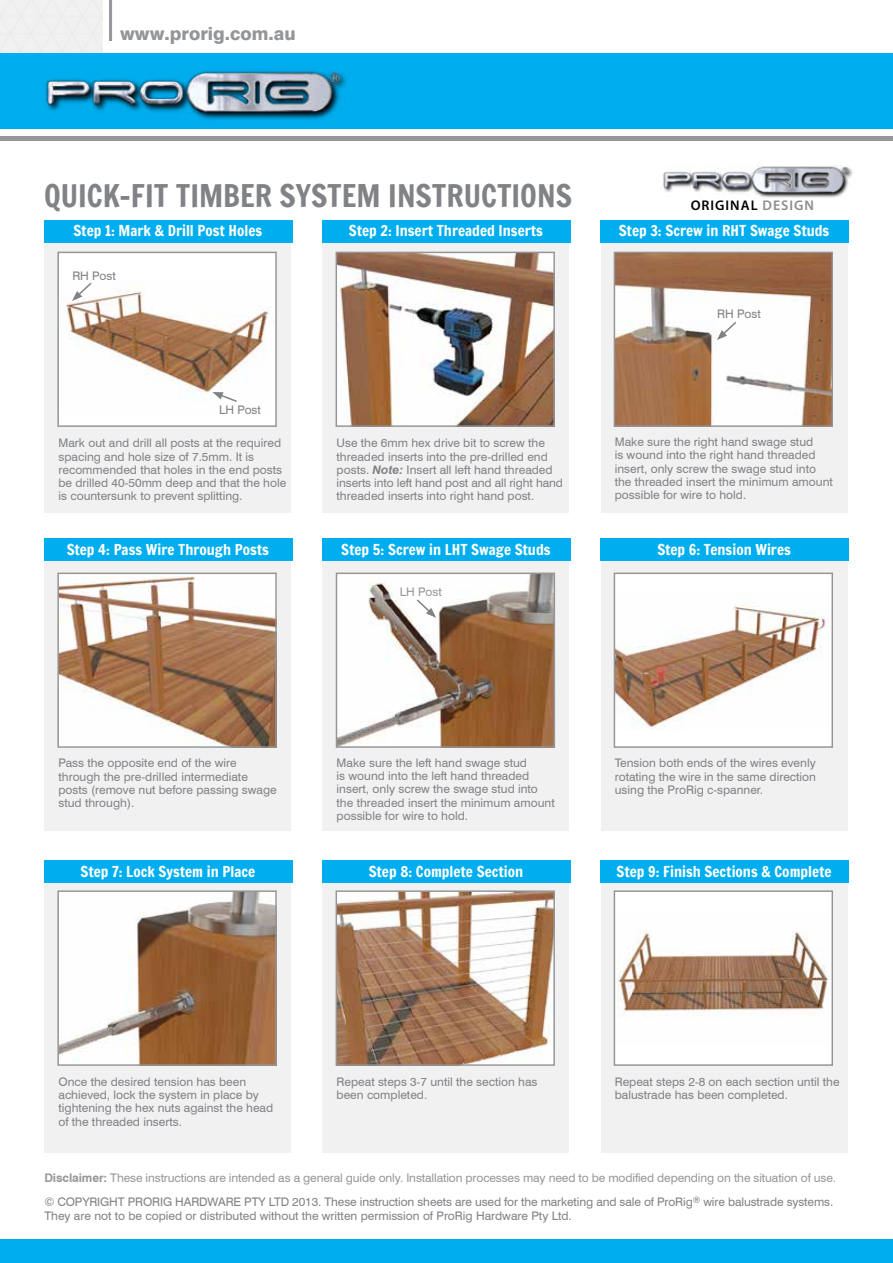
<style>
.page{position:relative;width:893px;height:1263px;background:#fff}
.page>*{position:absolute;margin:0;border:0;box-sizing:border-box;transform-origin:0 0}
.t1{font:30.6px "Francois One";color:#808285}
.t2{font:800 18px "Swiss 721 BT";color:#939598}
.t3{font:14.7px "Francois One";color:#fff}
.t4{font:600 14.1px "Myriad Pro";letter-spacing:.07em;color:#000}
.t5{font:11.85px/13.4px "Swiss 721 BT";color:#808285}
.t6{font:11.85px "Swiss 721 BT";letter-spacing:-.01em;color:#95979a}
.s1{font-weight:700;font-style:italic}
.s2{color:#8a8c8e}
.s3{color:#95979a}
.s4{font-weight:700}
</style>
<div class="page">
<div style="left:0;top:0;width:102px;height:54px;background:#f1f1f2"></div>
<hr style="left:109px;top:0;width:3px;height:41px;background:#95979a">
<div style="left:0;top:54px;width:893px;height:75px;background:#00aeef"></div>
<div style="left:0;top:1239px;width:893px;height:24px;background:#00aeef"></div>
<img style="left:26px;top:37px;width:336px;height:100px">
<hr style="left:0;top:137px;width:893px;height:4px;background:#95979a">
<div style="left:44px;top:220px;width:248px;height:23px;background:#00aeef"></div>
<div style="left:44px;top:243px;width:247px;height:270px;background:#f1f1f2"></div>
<div style="left:44px;top:561px;width:247px;height:269px;background:#f1f1f2"></div>
<div style="left:44px;top:883px;width:247px;height:269px;background:#f1f1f2"></div>
<div style="left:58px;top:252px;width:218px;height:174px;background:#fff"></div>
<img style="left:66px;top:289px;width:208px;height:111px">
<div style="left:57px;top:252px;width:220px;height:175px;border:1px solid #939598"></div>
<div style="left:322px;top:220px;width:248px;height:23px;background:#00aeef"></div>
<div style="left:322px;top:243px;width:247px;height:270px;background:#f1f1f2"></div>
<div style="left:322px;top:561px;width:247px;height:269px;background:#f1f1f2"></div>
<div style="left:322px;top:883px;width:247px;height:269px;background:#f1f1f2"></div>
<img style="left:338px;top:254px;width:215px;height:171px">
<div style="left:336px;top:252px;width:219px;height:175px;border:1px solid #939598"></div>
<div style="left:601px;top:220px;width:248px;height:23px;background:#00aeef"></div>
<div style="left:601px;top:243px;width:246px;height:270px;background:#f1f1f2"></div>
<div style="left:601px;top:561px;width:246px;height:269px;background:#f1f1f2"></div>
<div style="left:601px;top:883px;width:246px;height:269px;background:#f1f1f2"></div>
<img style="left:616px;top:254px;width:215px;height:171px">
<div style="left:614px;top:252px;width:219px;height:175px;border:1px solid #939598"></div>
<div style="left:44px;top:538px;width:248px;height:23px;background:#00aeef"></div>
<img style="left:59px;top:575px;width:216px;height:171px">
<div style="left:57px;top:573px;width:220px;height:175px;border:1px solid #939598"></div>
<div style="left:322px;top:538px;width:248px;height:23px;background:#00aeef"></div>
<div style="left:601px;top:538px;width:248px;height:23px;background:#00aeef"></div>
<div style="left:44px;top:860px;width:248px;height:23px;background:#00aeef"></div>
<img style="left:59px;top:892px;width:216px;height:172px">
<div style="left:57px;top:890px;width:220px;height:176px;border:1px solid #939598"></div>
<div style="left:322px;top:860px;width:248px;height:23px;background:#00aeef"></div>
<img style="left:338px;top:892px;width:215px;height:172px">
<div style="left:336px;top:890px;width:219px;height:176px;border:1px solid #939598"></div>
<div style="left:601px;top:860px;width:248px;height:23px;background:#00aeef"></div>
<div style="left:614px;top:891px;width:218px;height:174px;background:#fff"></div>
<img style="left:618px;top:930px;width:211px;height:87px">
<div style="left:614px;top:890px;width:219px;height:176px;border:1px solid #939598"></div>
<div style="left:614px;top:573px;width:218px;height:174px;background:#fff"></div>
<img style="left:616px;top:604px;width:213px;height:126px">
<div style="left:614px;top:573px;width:219px;height:175px;border:1px solid #939598"></div>
<img style="left:338px;top:575px;width:215px;height:171px">
<div style="left:336px;top:573px;width:219px;height:175px;border:1px solid #939598"></div>
<svg style="left:72px;top:282px;width:21px;height:19px"></svg>
<svg style="left:717px;top:320px;width:21px;height:20px"></svg>
<svg style="left:415px;top:598px;width:21px;height:20px"></svg>
<svg style="left:212px;top:392px;width:27px;height:10px"></svg>
<img style="left:663px;top:165px;width:190px;height:33px">
<h2 class="t2" style="left:120px;top:22px;width:177px">www.prorig.com.au</h2>
<h1 class="t1" style="left:44px;top:173px;width:529px">QUICK-FIT TIMBER SYSTEM INSTRUCTIONS</h1>
<p class="t3" style="left:73px;top:220px;width:190px">Step 1: Mark &amp; Drill Post Holes</p>
<p class="t5" style="left:72px;top:269px;width:45px">RH Post</p>
<p class="t5" style="left:219px;top:403px;width:43px">LH Post</p>
<p class="t5" style="left:58px;top:436px;width:229px">Mark out and drill all posts at the required spacing and hole size of 7.5mm. It is recommended that holes in the end posts be drilled 40-50mm deep and that the hole is countersunk to prevent splitting.</p>
<p class="t3" style="left:67px;top:539px;width:204px">Step 4: Pass Wire Through Posts</p>
<p class="t3" style="left:349px;top:220px;width:196px">Step 2: Insert Threaded Inserts</p>
<p class="t5" style="left:337px;top:436px;width:228px">Use the 6mm hex drive bit to screw the threaded inserts into the pre-drilled end posts. <span class="s1">Note:</span> Insert all left hand threaded inserts into left hand post and all right hand threaded inserts into right hand post.</p>
<p class="t3" style="left:341px;top:539px;width:211px">Step 5: Screw in LHT Swage Studs</p>
<p class="t6" style="left:400px;top:585px;width:43px">LH Post</p>
<p class="t4" style="left:691px;top:197px;width:125px">ORIGINAL <span class="s2">DESIGN</span></p>
<p class="t3" style="left:619px;top:220px;width:212px">Step 3: Screw in RHT Swage Studs</p>
<p class="t5" style="left:717px;top:307px;width:45px">RH Post</p>
<p class="t5" style="left:615px;top:435px;width:220px">Make sure the right hand swage stud<br>is wound into the right hand threaded insert, only screw the swage stud into the threaded insert the minimum amount possible for wire to hold.</p>
<p class="t3" style="left:657px;top:539px;width:135px">Step 6: Tension Wires</p>
<p class="t5" style="left:58px;top:756px;width:220px">Pass the opposite end of the wire through the pre-drilled intermediate posts (remove nut before passing swage stud through).</p>
<p class="t3" style="left:80px;top:860px;width:176px">Step 7: Lock System in Place</p>
<p class="t5" style="left:337px;top:756px;width:220px">Make sure the left hand swage stud<br>is wound into the left hand threaded insert, only screw the swage stud into the threaded insert the minimum amount possible for wire to hold.</p>
<p class="t3" style="left:369px;top:860px;width:156px">Step 8: Complete Section</p>
<p class="t5" style="left:615px;top:756px;width:203px;text-align:justify">Tension both ends of the wires evenly rotating the wire in the same direction using the ProRig c-spanner.</p>
<p class="t3" style="left:617px;top:860px;width:217px">Step 9: Finish Sections &amp; Complete</p>
<p class="t5" style="left:58px;top:1075px;width:216px">Once the desired tension has been achieved, lock the system in place by tightening the hex nuts against the head of the threaded inserts.</p>
<p class="t5" style="left:337px;top:1075px;width:202px">Repeat steps 3-7 until the section has been completed<span class="s3">.</span></p>
<p class="t5" style="left:615px;top:1075px;width:226px">Repeat steps 2-8 on each section until the balustrade has been completed.</p>
<p class="t6" style="left:44px;top:1171px;width:793px"><span class="s4">Disclaimer:</span> These instructions are intended as a general guide only. Installation processes may need to be modified depending on the situation of use.</p>
<p class="t5" style="left:44px;top:1195px;width:790px">© COPYRIGHT PRORIG HARDWARE PTY LTD 2013. These instruction sheets are used for the marketing and sale of ProRig<sup>®</sup> wire balustrade systems.<br>They are not to be copied or distributed without the written permission of ProRig Hardware Pty Ltd.</p>
</div>
